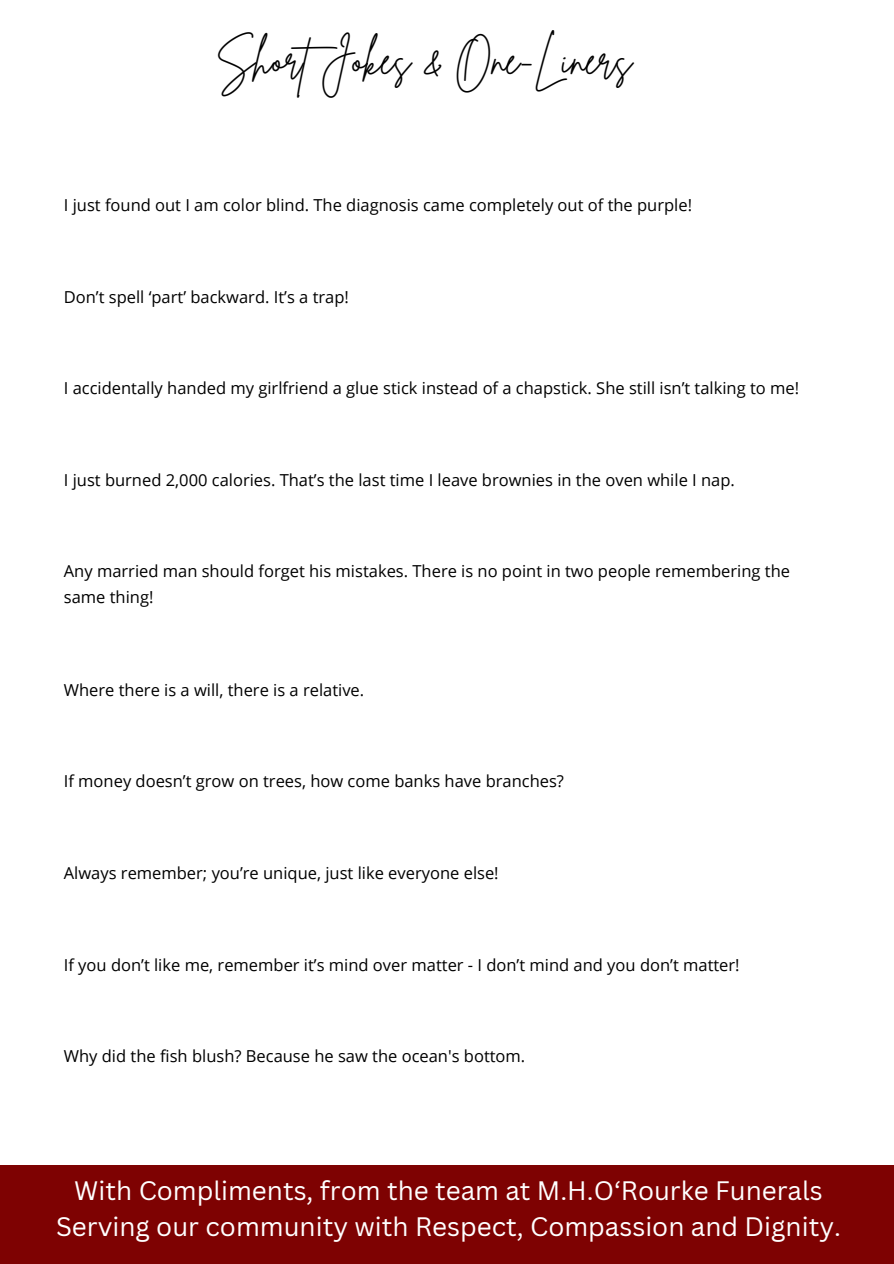
<style>
.page{position:relative;width:894px;height:1264px;background:#fff}
.page>*{position:absolute;margin:0;border:0;box-sizing:border-box;transform-origin:0 0}
.t1{font:41.25px "Brittany Signature";color:#000}
.t2{font:37.35px "Poppins";color:#fff}
.t3{font:27.45px/38.2px "Canva Sans";color:#fff;text-align:center}
.t4{font:25.95px/36px "Canva Sans";color:#fff;text-align:center}
.t5{font:16.5px/25.8px "Open Sans";color:#000}
</style>
<div class="page">
<div style="left:0;top:1165px;width:893px;height:98px;background:#7e0202"></div>
<h3 class="t1" style="left:216px;top:33px;width:417px">ShortJokes &amp; One-Liners</h3>
<p class="t5" style="left:64px;top:192px;width:629px">I just found out I am color blind. The diagnosis came completely out of the purple!</p>
<p class="t5" style="left:64px;top:283px;width:286px">Don’t spell ‘part’ backward. It’s a trap!</p>
<h1 class="t5" style="left:64px;top:375px;width:736px">I accidentally handed my girlfriend a glue stick instead of a chapstick. She still isn’t talking to me!</h1>
<p class="t5" style="left:64px;top:467px;width:672px">I just burned 2,000 calories. That’s the last time I leave brownies in the oven while I nap.</p>
<h3 class="t5" style="left:64px;top:558px;width:727px">Any married man should forget his mistakes. There is no point in two people remembering the same thing!</h3>
<p class="t5" style="left:64px;top:676px;width:302px">Where there is a will, there is a relative.</p>
<p class="t5" style="left:64px;top:768px;width:501px">If money doesn’t grow on trees, how come banks have branches?</p>
<p class="t5" style="left:64px;top:859px;width:436px">Always remember; you’re unique, just like everyone else!</p>
<p class="t5" style="left:64px;top:951px;width:677px">If you don’t like me, remember it’s mind over matter - I don’t mind and you don’t matter!</p>
<p class="t5" style="left:64px;top:1043px;width:463px">Why did the fish blush? Because he saw the ocean's bottom.</p>
<h2 class="t3" style="left:30px;top:1168px;width:831px">With Compliments, from the team at M.H.O‘Rourke Funerals<br>Serving our community with Respect, Compassion and Dignity.</h2>
<p class="t4" style="left:56px;top:1171px;width:786px">With Compliments, from the team at M.H.O‘Rourke Funerals<br>Serving our community with Respect, Compassion and Dignity.</p>
<p class="t2" style="left:272px;top:1182px;width:359px">Henrietta Mitchell</p>
</div>
